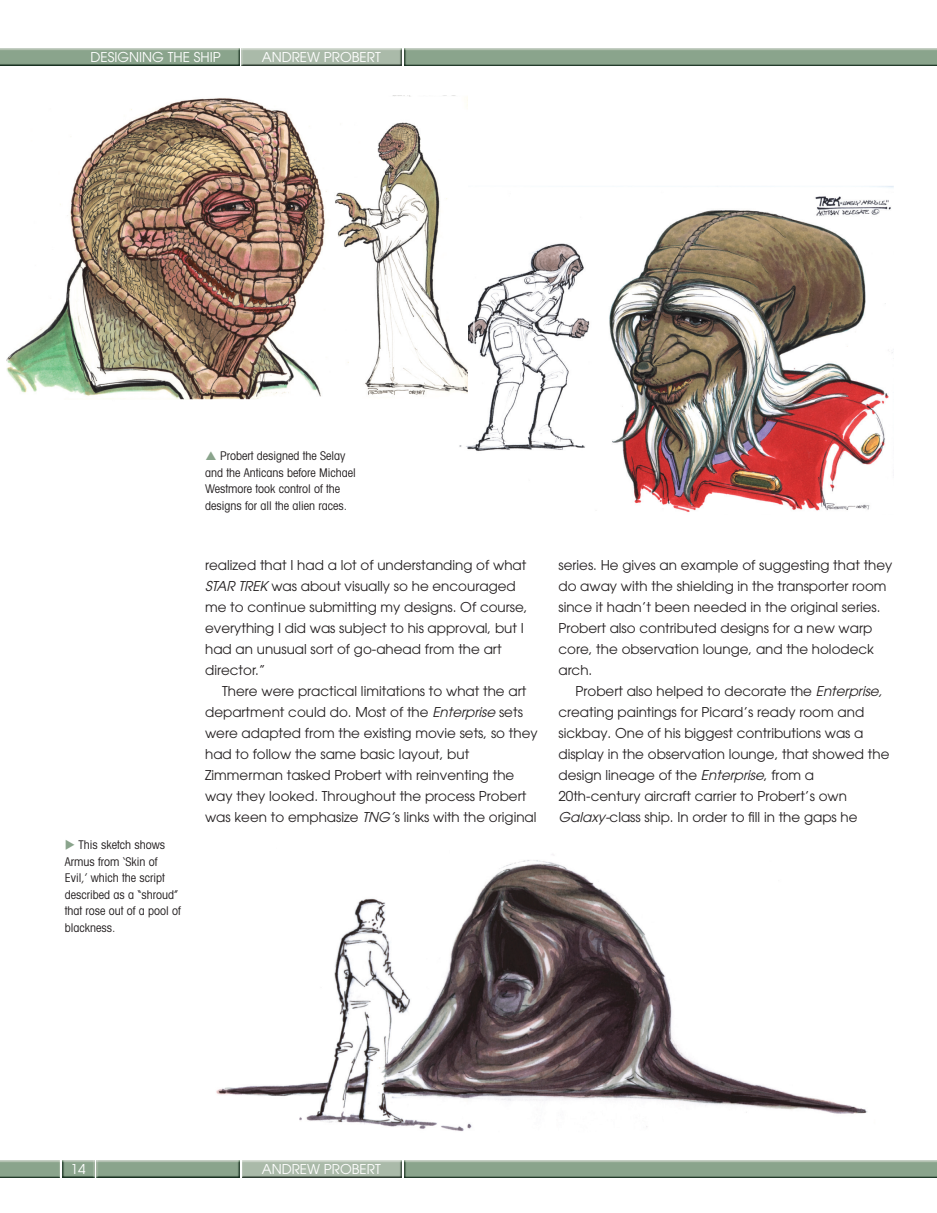
<style>
.page{position:relative;width:937px;height:1213px;background:#fff}
.page>*{position:absolute;margin:0;border:0;box-sizing:border-box;transform-origin:0 0}
.t1{font:13.5px/21px "Avant Garde LT";color:#231f20}
.t2{font:13.5px "Avant Garde";color:#fff}
.t3{font:condensed 12px/16.5px "Avant Garde LT";color:#231f20}
.s1{color:#8aa48c}
.s2{font-style:italic}
</style>
<div class="page">
<img style="left:242px;top:1160px;width:159px;height:17px">
<img style="left:96px;top:1160px;width:143px;height:17px">
<img style="left:62px;top:1177px;width:32px;height:1px">
<img style="left:62px;top:1160px;width:32px;height:17px">
<img style="left:0;top:1160px;width:60px;height:18px">
<img style="left:404px;top:1160px;width:532px;height:18px">
<img style="left:241px;top:48px;width:160px;height:18px">
<img style="left:0;top:48px;width:239px;height:18px">
<img style="left:404px;top:49px;width:532px;height:17px">
<img style="left:459px;top:187px;width:434px;height:325px">
<img style="left:216px;top:854px;width:652px;height:276px">
<img style="left:8px;top:98px;width:459px;height:303px">
<p class="t2" style="left:90px;top:49px;width:132px">DESIGNING THE SHIP</p>
<p class="t2" style="left:261px;top:49px;width:121px">ANDREW PROBERT</p>
<p class="t3" style="left:65px;top:836px;width:117px"><span class="s1">◆</span> This sketch shows<br>Armus from ‘Skin of<br>Evil,’ which the script described as a “shroud” that rose out of a pool of blackness.</p>
<p class="t3" style="left:205px;top:447px;width:152px;text-indent:15px">Probert designed the Selay and the Anticans before Michael<br>Westmore took control of the designs for all the alien races.</p>
<p class="t1" style="left:205px;top:554px;width:324px">realized that I had a lot of understanding of what <span class="s2">STAR TREK</span> was about visually so he encouraged me to continue submitting my designs. Of course, everything I did was subject to his approval, but I had an unusual sort of go-ahead from the art director.”</p>
<p class="t1" style="left:205px;top:680px;width:334px;text-indent:17px">There were practical limitations to what the art department could do. Most of the <span class="s2">Enterprise</span> sets were adapted from the existing movie sets, so they had to follow the same basic layout, but Zimmerman tasked Probert with reinventing the way they looked. Throughout the process Probert was keen to emphasize <span class="s2">TNG’</span>s links with the original</p>
<p class="t1" style="left:558px;top:554px;width:335px">series. He gives an example of suggesting that they do away with the shielding in the transporter room since it hadn’t been needed in the original series.<br>Probert also contributed designs for a new warp core, the observation lounge, and the holodeck arch.</p>
<p class="t1" style="left:558px;top:680px;width:332px;text-indent:17px">Probert also helped to decorate the <span class="s2">Enterprise, </span>creating paintings for Picard’s ready room and sickbay. One of his biggest contributions was a display in the observation lounge, that showed the design lineage of the <span class="s2">Enterprise</span>, from a 20th-century aircraft carrier to Probert’s own <span class="s2">Galaxy-</span>class ship. In order to fill in the gaps he</p>
<p class="t2" style="left:71px;top:1161px;width:16px">14</p>
<p class="t2" style="left:261px;top:1161px;width:121px">ANDREW PROBERT</p>
</div>
